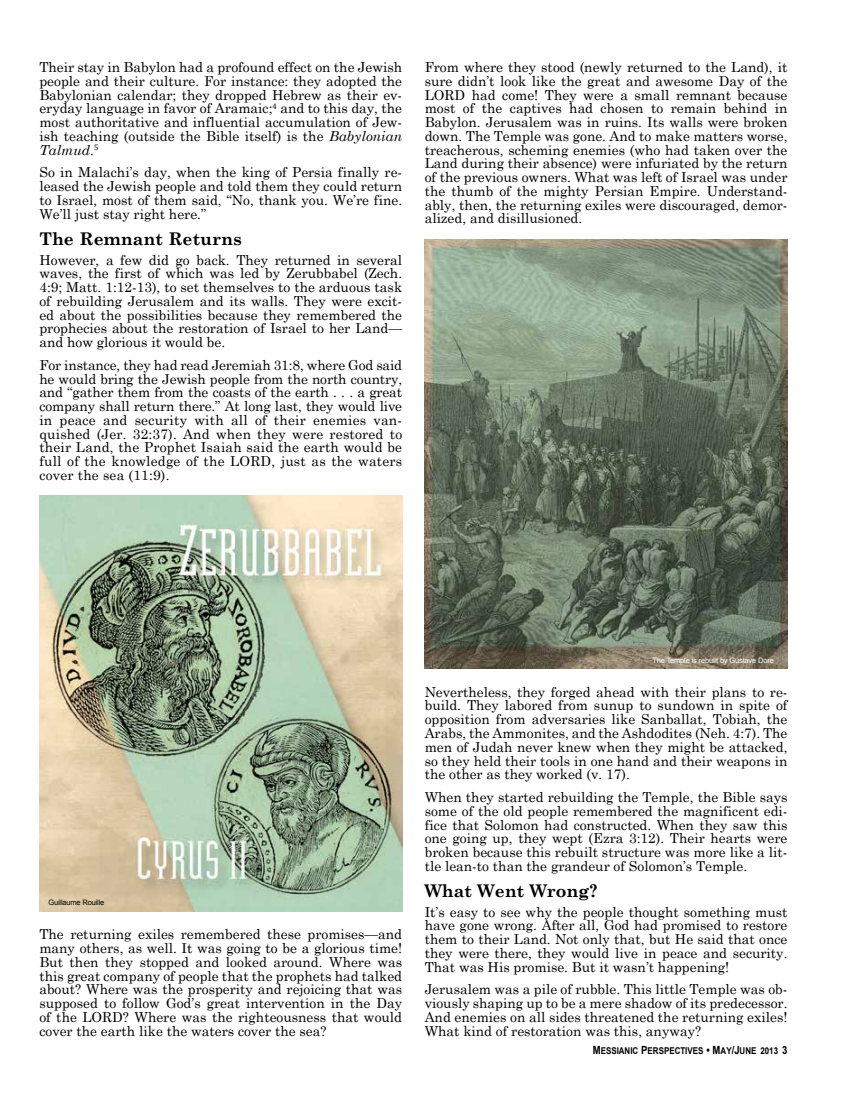
<style>
.page{position:relative;width:855px;height:1103px;background:#fff}
.page>*{position:absolute;margin:0;border:0;box-sizing:border-box;transform-origin:0 0}
.t1{font:700 17.5px "Century Schoolbook";color:#000}
.t2{font:13.75px/13.8px "Century Schoolbook";color:#000;text-align:justify}
.t3{font:700 9.38px "Arial";color:#000;scale:.85 1}
.t4{font:7.5px "Arial";letter-spacing:-.025em;color:#fff}
.t5{font:7.5px "Arial";letter-spacing:-.025em;color:#000}
.s1{font-style:italic}
.s2{font-size:11.25px}
</style>
<div class="page">
<img style="left:39px;top:495px;width:363px;height:416px">
<img style="left:425px;top:239px;width:363px;height:430px">
<p class="t2" style="left:39px;top:60px;width:364px">Their stay in Babylon had a profound effect on the Jewish people and their culture. For instance: they adopted the Babylonian calendar; they dropped Hebrew as their ev&shy;eryday language in favor of Aramaic;<sup>4</sup> and to this day, the most authoritative and influential accumulation of Jew&shy;ish teaching (outside the Bible itself) is the <span class="s1">Babylonian Talmud</span>.<sup>5</sup></p>
<p class="t2" style="left:39px;top:165px;width:364px">So in Malachi’s day, when the king of Persia finally re&shy;leased the Jewish people and told them they could return to Israel, most of them said, “No, thank you. We’re fine.<br>We’ll just stay right here.”</p>
<p class="t1" style="left:39px;top:228px;width:204px">The Remnant Returns</p>
<p class="t2" style="left:39px;top:252px;width:364px">However, a few did go back. They returned in several waves, the first of which was led by Zerubbabel (Zech.<br>4:9; Matt. 1:12-13), to set themselves to the arduous task of rebuilding Jerusalem and its walls. They were excit&shy;ed about the possibilities because they remembered the prophecies about the restoration of Israel to her Land— and how glorious it would be.</p>
<p class="t2" style="left:39px;top:358px;width:364px">For instance, they had read Jeremiah 31:8, where God said he would bring the Jewish people from the north country, and “gather them from the coasts of the earth . . . a great company shall return there.” At long last, they would live in peace and security with all of their enemies van&shy;quished (Jer. 32:37). And when they were restored to their Land, the Prophet Isaiah said the earth would be full of the knowledge of the LORD, just as the waters cover the sea (11:9).</p>
<p class="t2" style="left:425px;top:60px;width:364px">From where they stood (newly returned to the Land), it sure didn’t look like the great and awesome Day of the LORD had come! They were a small remnant because most of the captives had chosen to remain behind in Babylon. Jerusalem was in ruins. Its walls were broken down. The Temple was gone. And to make matters worse, treacherous, scheming enemies (who had taken over the Land during their absence) were infuriated by the return of the previous owners. What was left of Israel was under the thumb of the mighty Persian Empire. Understand&shy;ably, then, the returning exiles were discouraged, demor&shy;alized, and disillusioned.</p>
<p class="t5" style="left:49px;top:897px;width:57px">Guillaume Rouille</p>
<p class="t2" style="left:39px;top:927px;width:364px">The returning exiles remembered these promises—and many others, as well. It was going to be a glorious time!<br>But then they stopped and looked around. Where was this great company of people that the prophets had talked about? Where was the prosperity and rejoicing that was supposed to follow God’s great intervention in the Day of the LORD? Where was the righteousness that would cover the earth like the waters cover the sea?</p>
<p class="t4" style="left:652px;top:655px;width:123px">The Temple is rebuilt by Gustave Dore</p>
<p class="t2" style="left:425px;top:684px;width:364px">Nevertheless, they forged ahead with their plans to re&shy;build. They labored from sunup to sundown in spite of opposition from adversaries like Sanballat, Tobiah, the Arabs, the Ammonites, and the Ashdodites (Neh. 4:7). The men of Judah never knew when they might be attacked, so they held their tools in one hand and their weapons in the other as they worked (v. 17).</p>
<p class="t2" style="left:425px;top:789px;width:364px">When they started rebuilding the Temple, the Bible says some of the old people remembered the magnificent edi&shy;fice that Solomon had constructed. When they saw this one going up, they wept (Ezra 3:12). Their hearts were broken because this rebuilt structure was more like a lit&shy;tle lean-to than the grandeur of Solomon’s Temple.</p>
<p class="t1" style="left:425px;top:880px;width:175px">What Went Wrong?</p>
<p class="t2" style="left:425px;top:904px;width:364px">It’s easy to see why the people thought something must have gone wrong. After all, God had promised to restore them to their Land. Not only that, but He said that once they were there, they would live in peace and security.<br>That was His promise. But it wasn’t happening!</p>
<p class="t2" style="left:425px;top:982px;width:364px">Jerusalem was a pile of rubble. This little Temple was ob&shy;viously shaping up to be a mere shadow of its predecessor.<br>And enemies on all sides threatened the returning exiles!<br>What kind of restoration was this, anyway?</p>
<p class="t3" style="left:593px;top:1044px;width:231px"><span class="s2">M</span>ESSIANIC <span class="s2">P</span>ERSPECTIVES <span class="s2">• M</span>AY<span class="s2">/J</span>UNE 2013 <span class="s2">3</span></p>
</div>
